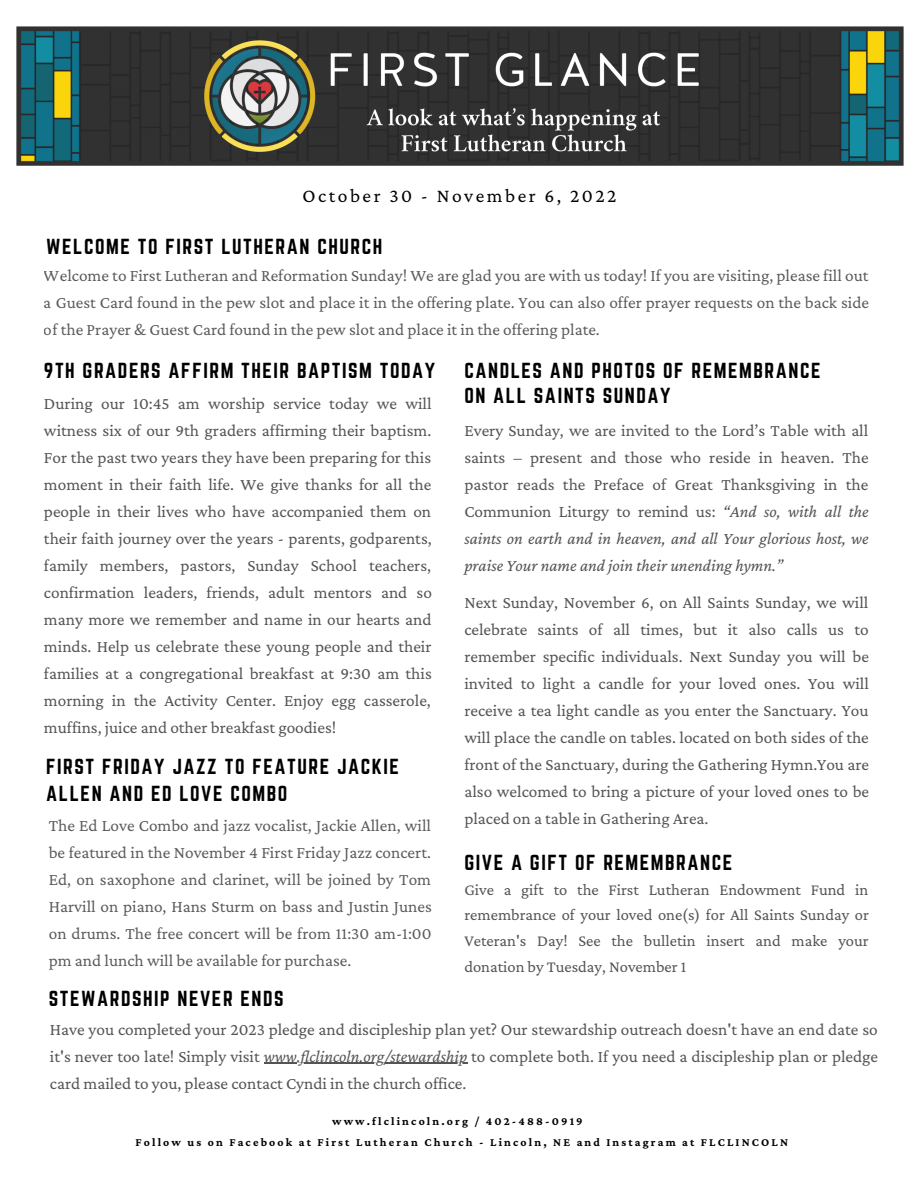
<style>
.page{position:relative;width:918px;height:1188px;background:#fff}
.page>*{position:absolute;margin:0;border:0;box-sizing:border-box;transform-origin:0 0}
.t1{font:19.5px "Crimson Pro";letter-spacing:.13em;color:#000}
.t2{font:19.05px/24.8px "Norwester";letter-spacing:.08em;color:#000}
.t3{font:17.25px/27px "Crimson Pro";color:#545454;text-align:justify}
.t4{font:17.25px/27px "Crimson Pro";color:#000;text-align:justify}
.t5{font:16.5px/25.8px "Crimson Pro";color:#545454;text-align:justify}
.t6{font:700 11.85px/20.7px "Crimson Pro";letter-spacing:.18em;color:#000}
.s1{font-style:italic}
</style>
<div class="page">
<img style="left:16px;top:26px;width:888px;height:140px">
<hr style="left:264px;top:1063px;width:203px;height:1px;background:#545454">
<p class="t1" style="left:303px;top:184px;width:315px">October 30 - November 6, 2022</p>
<p class="t2" style="left:46px;top:234px;width:338px">WELCOME TO FIRST LUTHERAN CHURCH</p>
<p class="t4" style="left:44px;top:262px;width:827px">Welcome to First Lutheran and Reformation Sunday! We are glad you are with us today! If you are visiting, please fill out a Guest Card found in the pew slot and place it in the offering plate. You can also offer prayer requests on the back side of the Prayer &amp; Guest Card found in the pew slot and place it in the offering plate.</p>
<p class="t2" style="left:464px;top:358px;width:358px">CANDLES AND PHOTOS OF REMEMBRANCE<br>ON ALL SAINTS SUNDAY</p>
<p class="t3" style="left:464px;top:417px;width:406px">Every Sunday, we are invited to the Lord’s Table with all saints – present and those who reside in heaven. The pastor reads the Preface of Great Thanksgiving in the Communion Liturgy to remind us: <span class="s1">“And so, with all the saints on earth and in heaven, and all Your glorious host, we praise Your name and join their unending hymn.”</span></p>
<p class="t3" style="left:464px;top:589px;width:406px">Next Sunday, November 6, on All Saints Sunday, we will celebrate saints of all times, but it also calls us to remember specific individuals. Next Sunday you will be invited to light a candle for your loved ones. You will receive a tea light candle as you enter the Sanctuary. You will place the candle on tables. located on both sides of the front of the Sanctuary, during the Gathering Hymn.You are also welcomed to bring a picture of your loved ones to be placed on a table in Gathering Area.</p>
<p class="t2" style="left:44px;top:358px;width:393px">9TH GRADERS AFFIRM THEIR BAPTISM TODAY</p>
<p class="t3" style="left:44px;top:390px;width:389px">During our 10:45 am worship service today we will witness six of our 9th graders affirming their baptism.<br>For the past two years they have been preparing for this moment in their faith life. We give thanks for all the people in their lives who have accompanied them on their faith journey over the years - parents, godparents, family members, pastors, Sunday School teachers, confirmation leaders, friends, adult mentors and so many more we remember and name in our hearts and minds. Help us celebrate these young people and their families at a congregational breakfast at 9:30 am this morning in the Activity Center. Enjoy egg casserole, muffins, juice and other breakfast goodies!</p>
<p class="t2" style="left:46px;top:753px;width:354px;line-height:27px">FIRST FRIDAY JAZZ TO FEATURE JACKIE<br>ALLEN AND ED LOVE COMBO</p>
<p class="t4" style="left:49px;top:811px;width:385px">The Ed Love Combo and jazz vocalist, Jackie Allen, will be featured in the November 4 First Friday Jazz concert.<br>Ed, on saxophone and clarinet, will be joined by Tom Harvill on piano, Hans Sturm on bass and Justin Junes on drums. The free concert will be from 11:30 am-1:00 pm and lunch will be available for purchase.</p>
<p class="t2" style="left:464px;top:850px;width:269px">GIVE A GIFT OF REMEMBRANCE</p>
<p class="t5" style="left:464px;top:876px;width:406px">Give a gift to the First Lutheran Endowment Fund in remembrance of your loved one(s) for All Saints Sunday or Veteran's Day! See the bulletin insert and make your donation by Tuesday, November 1</p>
<p class="t2" style="left:49px;top:986px;width:236px">STEWARDSHIP NEVER ENDS</p>
<p class="t3" style="left:50px;top:1015px;width:830px">Have you completed your 2023 pledge and discipleship plan yet? Our stewardship outreach doesn't have an end date so it's never too late! Simply visit <span class="s1">www.flclincoln.org/stewardship</span> to complete both. If you need a discipleship plan or pledge card mailed to you, please contact Cyndi in the church office.</p>
<p class="t6" style="left:136px;top:1111px;width:654px;text-indent:197px">www.flclincoln.org / 402-488-0919<br>Follow us on Facebook at First Lutheran Church - Lincoln, NE and Instagram at FLCLINCOLN</p>
</div>
